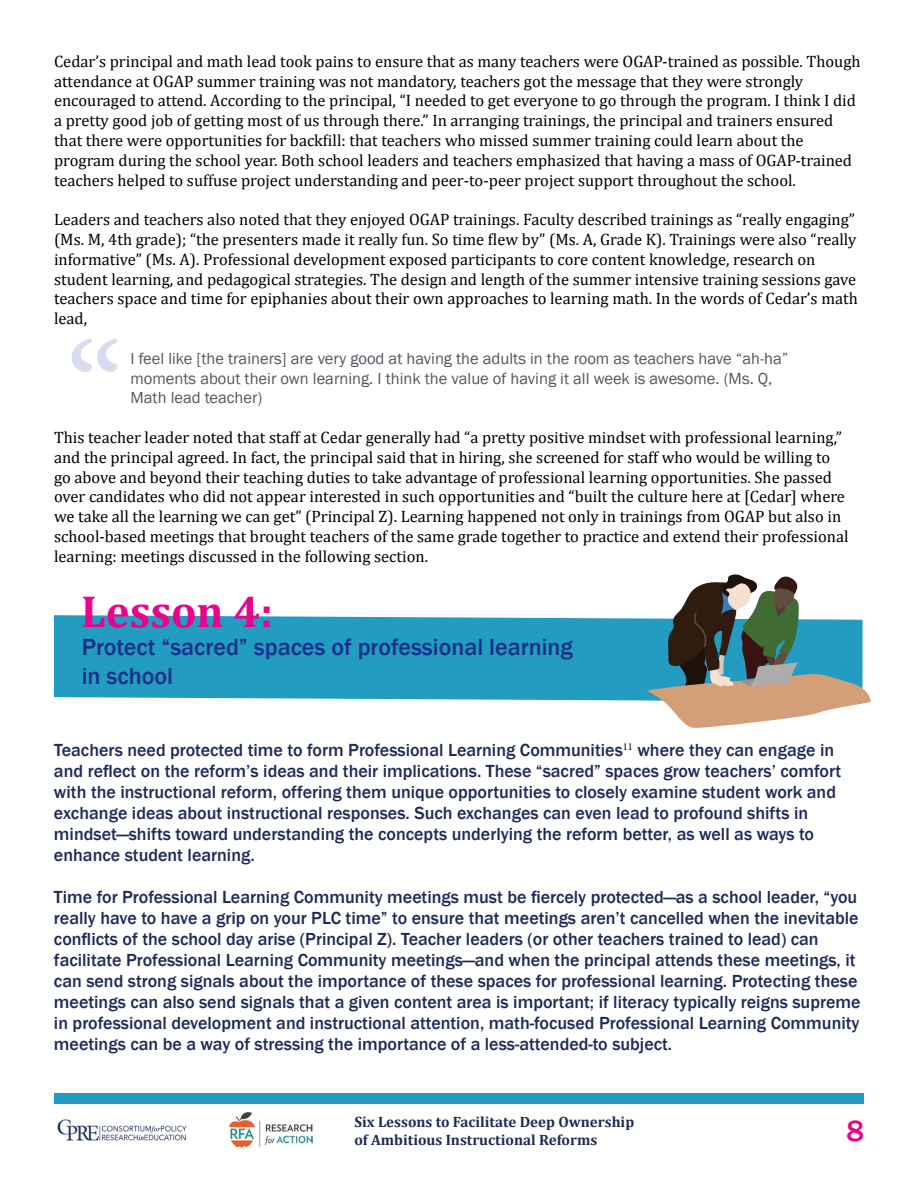
<style>
.page{position:relative;width:918px;height:1188px;background:#fff}
.page>*{position:absolute;margin:0;border:0;box-sizing:border-box;transform-origin:0 0}
.t1{font:145.5px "Minion Pro";color:#d9dcef}
.t2{font:700 45px "Cambria";color:#ec008c}
.t3{font:500 30px "Franklin Gothic";color:#ec008c}
.t4{font:500 24px/28.8px "Franklin Gothic";color:#18308a}
.t5{font:500 18px/21px "Franklin Gothic";color:#1f2a58}
.t6{font:16.5px/19.8px "Cambria";color:#000}
.t7{font:16.5px/19.8px "Franklin Gothic";color:#545660}
.t8{font:700 15px/18px "Cambria";color:#1f2a58}
</style>
<div class="page">
<div style="left:54px;top:1094px;width:810px;height:10px;background:#229dc1"></div>
<img style="left:57px;top:1119px;width:130px;height:22px">
<img style="left:229px;top:1112px;width:84px;height:36px">
<div style="left:54px;top:615px;width:593px;height:86px;background:#229dc1"></div>
<svg style="left:647px;top:574px;width:224px;height:154px"></svg>
<p class="t6" style="left:54px;top:51px;width:808px">Cedar’s principal and math lead took pains to ensure that as many teachers were OGAP-trained as possible. Though attendance at OGAP summer training was not mandatory, teachers got the message that they were strongly encouraged to attend. According to the principal, “I needed to get everyone to go through the program. I think I did a pretty good job of getting most of us through there.” In arranging trainings, the principal and trainers ensured that there were opportunities for backfill: that teachers who missed summer training could learn about the program during the school year. Both school leaders and teachers emphasized that having a mass of OGAP-trained teachers helped to suffuse project understanding and peer-to-peer project support throughout the school.</p>
<p class="t6" style="left:54px;top:210px;width:805px">Leaders and teachers also noted that they enjoyed OGAP trainings. Faculty described trainings as “really engaging” (Ms. M, 4th grade); “the presenters made it really fun. So time flew by” (Ms. A, Grade K). Trainings were also “really informative” (Ms. A). Professional development exposed participants to core content knowledge, research on student learning, and pedagogical strategies. The design and length of the summer intensive training sessions gave teachers space and time for epiphanies about their own approaches to learning math. In the words of Cedar’s math lead,</p>
<p class="t7" style="left:130px;top:349px;width:659px">I feel like [the trainers] are very good at having the adults in the room as teachers have “ah-ha” moments about their own learning. I think the value of having it all week is awesome. (Ms. Q,<br>Math lead teacher)</p>
<p class="t6" style="left:54px;top:427px;width:796px">This teacher leader noted that staff at Cedar generally had “a pretty positive mindset with professional learning,” and the principal agreed. In fact, the principal said that in hiring, she screened for staff who would be willing to go above and beyond their teaching duties to take advantage of professional learning opportunities. She passed over candidates who did not appear interested in such opportunities and “built the culture here at [Cedar] where we take all the learning we can get” (Principal Z). Learning happened not only in trainings from OGAP but also in school-based meetings that brought teachers of the same grade together to practice and extend their professional learning: meetings discussed in the following section.</p>
<h1 class="t1" style="left:66px;top:299px;width:59px">“</h1>
<h2 class="t2" style="left:81px;top:584px;width:193px">Lesson 4:</h2>
<h3 class="t4" style="left:82px;top:633px;width:493px">Protect “sacred” spaces of professional learning in school</h3>
<p class="t5" style="left:54px;top:739px;width:789px">Teachers need protected time to form Professional Learning Communities<sup>11</sup> where they can engage in and reflect on the reform’s ideas and their implications. These “sacred” spaces grow teachers’ comfort with the instructional reform, offering them unique opportunities to closely examine student work and exchange ideas about instructional responses. Such exchanges can even lead to profound shifts in mindset—shifts toward understanding the concepts underlying the reform better, as well as ways to enhance student learning.</p>
<p class="t5" style="left:54px;top:886px;width:808px">Time for Professional Learning Community meetings must be fiercely protected—as a school leader, “you really have to have a grip on your PLC time” to ensure that meetings aren’t cancelled when the inevitable conflicts of the school day arise (Principal Z). Teacher leaders (or other teachers trained to lead) can facilitate Professional Learning Community meetings—and when the principal attends these meetings, it can send strong signals about the importance of these spaces for professional learning. Protecting these meetings can also send signals that a given content area is important; if literacy typically reigns supreme in professional development and instructional attention, math-focused Professional Learning Community meetings can be a way of stressing the importance of a less-attended-to subject.</p>
<p class="t8" style="left:354px;top:1113px;width:281px">Six Lessons to Facilitate Deep Ownership of Ambitious Instructional Reforms</p>
<h3 class="t3" style="left:847px;top:1112px;width:19px">8</h3>
</div>
